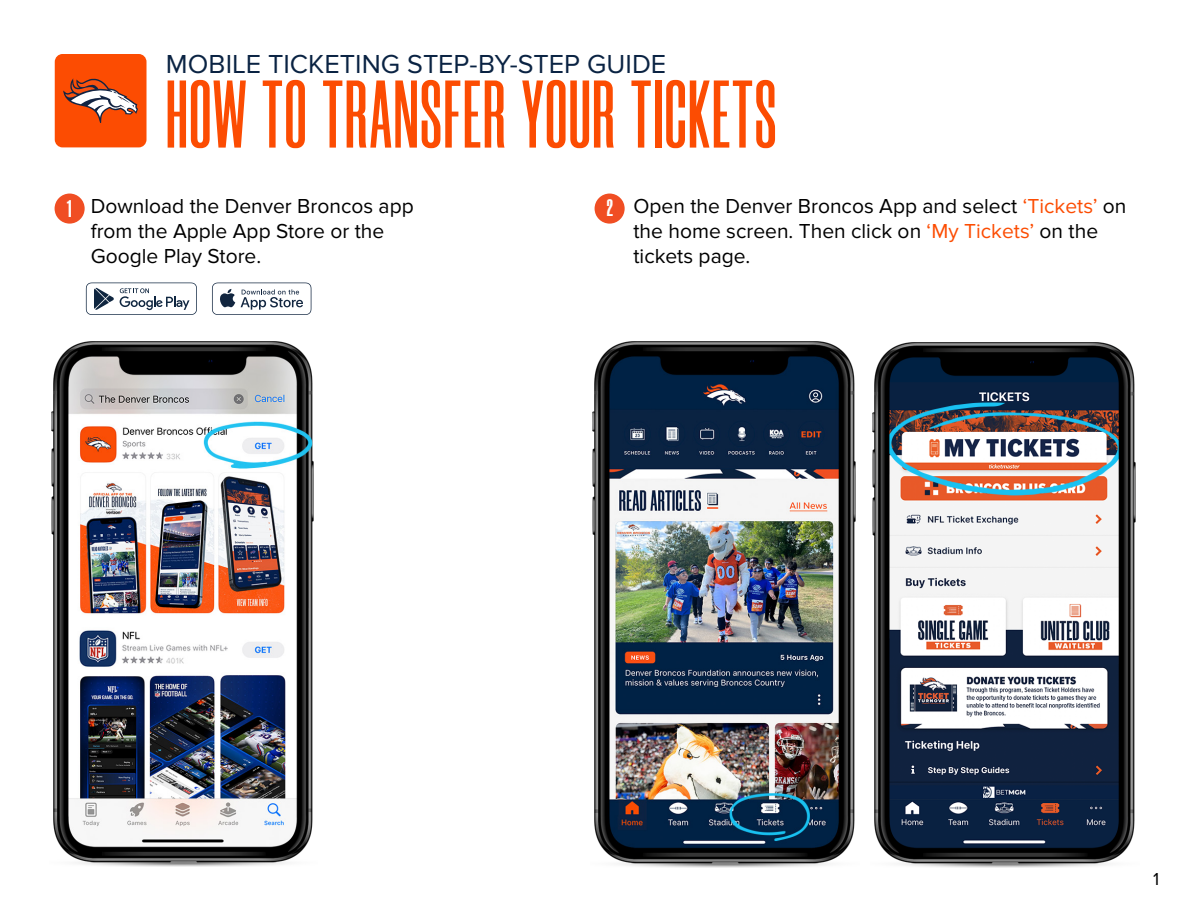
<style>
.page{position:relative;width:1188px;height:918px;background:#fff}
.page>*{position:absolute;margin:0;border:0;box-sizing:border-box;transform-origin:0 0}
.t1{font:600 96px "Morganite";letter-spacing:.02em;color:#fc4c02}
.t2{font:27px "Proxima Nova";color:#0a2343}
.t3{font:800 24px "Morganite";color:#fff;scale:1.09 1}
.t4{font:21px/25.2px "Proxima Nova";color:#000}
.t5{font:18px "Proxima Nova";color:#000}
.s1{font-family:"Morganite";font-weight:800;font-size:24px;color:#fff}
.s2{color:#fc4c02}
</style>
<div class="page">
<img style="left:51px;top:341px;width:263px;height:526px">
<img style="left:592px;top:341px;width:264px;height:526px">
<img style="left:872px;top:342px;width:264px;height:526px">
<div style="left:55px;top:54px;width:92px;height:93px;background:#fc4c02;border-radius:8px"></div>
<svg style="left:63px;top:78px;width:75px;height:45px"></svg>
<div style="left:55px;top:194px;width:30px;height:30px;background:#f04e23;border-radius:50%"></div>
<div style="left:595px;top:194px;width:30px;height:30px;background:#f04e23;border-radius:50%"></div>
<svg style="left:86px;top:283px;width:111px;height:32px"></svg>
<svg style="left:212px;top:283px;width:99px;height:32px"></svg>
<p class="t2" style="left:166px;top:48px;width:502px">MOBILE TICKETING STEP-BY-STEP GUIDE</p>
<h1 class="t1" style="left:166px;top:66px;width:612px">HOW TO TRANSFER YOUR TICKETS</h1>
<p class="t4" style="left:91px;top:194px;width:324px;text-indent:-24px"><span class="s1">1</span> Download the Denver Broncos app from the Apple App Store or the<br>Google Play Store.</p>
<p class="t4" style="left:633px;top:194px;width:495px">Open the Denver Broncos App and select <span class="s2">‘Tickets’</span> on the home screen. Then click on <span class="s2">‘My Tickets’</span> on the tickets page.</p>
<p class="t3" style="left:607px;top:196px;width:7px">2</p>
<p class="t5" style="left:1153px;top:868px;width:8px">1</p>
</div>
